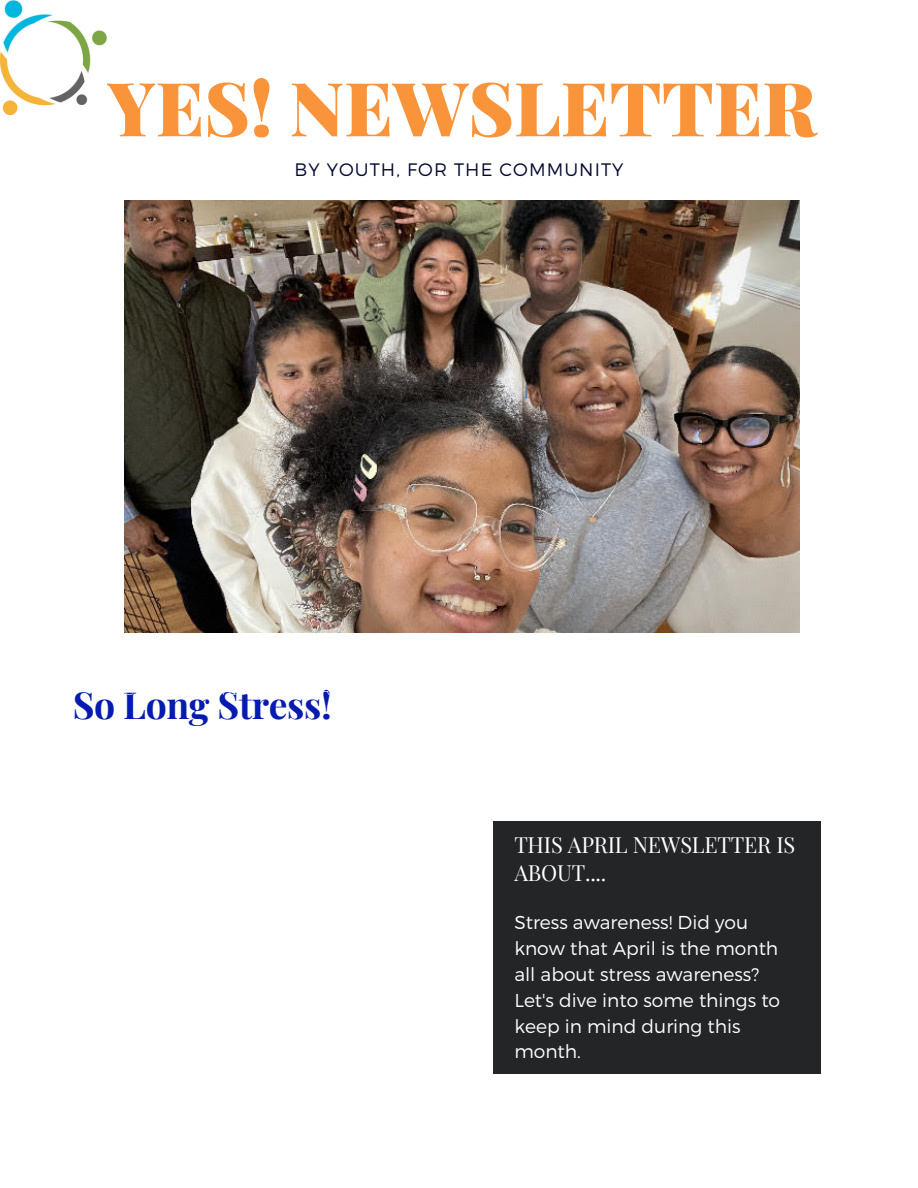
<style>
.page{position:relative;width:918px;height:1188px;background:#fff}
.page>*{position:absolute;margin:0;border:0;box-sizing:border-box;transform-origin:0 0}
.t1{font:900 74.7px "Playfair Display";color:#f9943b}
.t2{font:700 37.35px "Playfair Display";letter-spacing:-.01em;color:#061bb0}
.t3{font:21.75px/28.2px "Playfair Display";letter-spacing:-.01em;color:#fff}
.t4{font:300 18.75px/25.8px "Montserrat";color:#fff}
.t5{font:300 18px "Montserrat";letter-spacing:.06em;color:#050a30}
</style>
<div class="page">
<img style="left:124px;top:201px;width:675px;height:432px">
<div style="left:493px;top:822px;width:328px;height:252px;background:#232526"></div>
<img style="left:0;top:0;width:107px;height:115px">
<h1 class="t1" style="left:108px;top:56px;width:710px">YES! NEWSLETTER</h1>
<p class="t5" style="left:294px;top:158px;width:331px">BY YOUTH, FOR THE COMMUNITY</p>
<h2 class="t2" style="left:73px;top:679px;width:261px">So Long Stress!</h2>
<p class="t3" style="left:514px;top:829px;width:282px">THIS APRIL NEWSLETTER IS<br>ABOUT....</p>
<p class="t4" style="left:514px;top:909px;width:267px">Stress awareness! Did you know that April is the month all about stress awareness?<br>Let's dive into some things to keep in mind during this month.</p>
</div>
